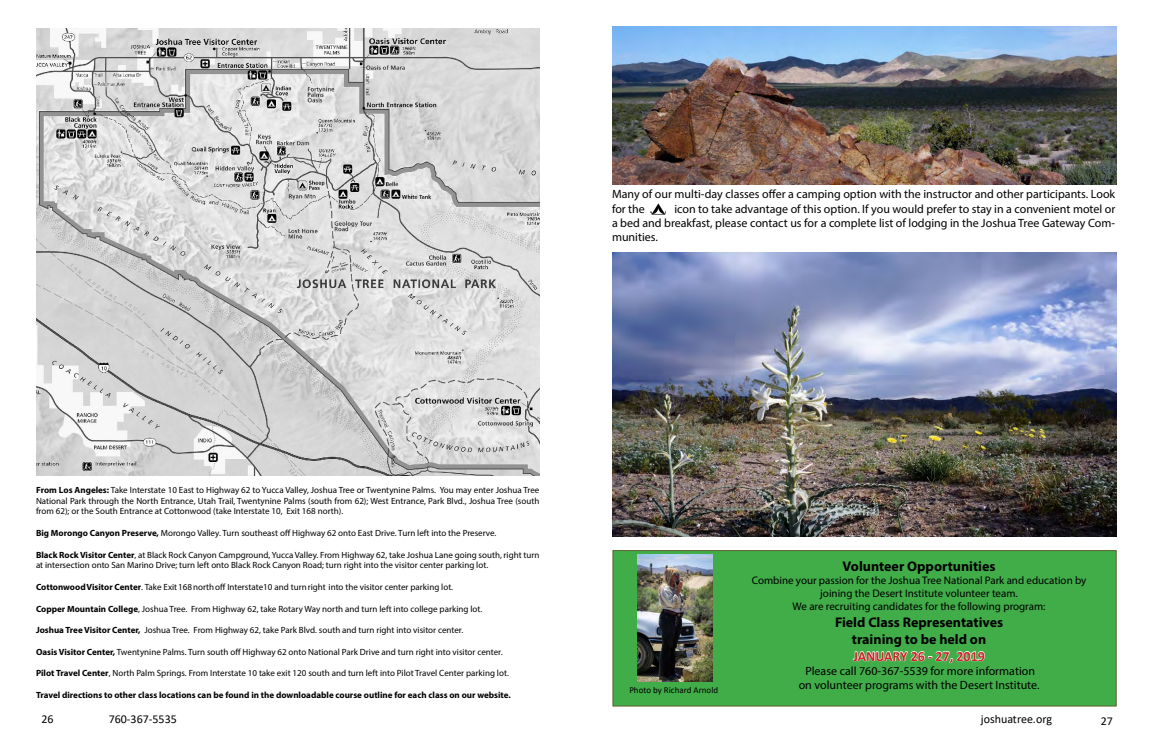
<style>
.page{position:relative;width:1152px;height:756px;background:#fff}
.page>*{position:absolute;margin:0;border:0;box-sizing:border-box;transform-origin:0 0}
.t1{font:700 14px/16.8px "Myriad Pro";color:#000;text-align:center}
.t2{font:700 14px "Calibri";color:#d2232a}
.t3{font:12px/14.4px "Myriad Pro";color:#000}
.t4{font:12px "Calibri";color:#000}
.t5{font:11px/13.2px "Myriad Pro";color:#000;text-align:center}
.t6{font:9px/10.8px "Myriad Pro";color:#000;text-align:justify}
.t7{font:700 9px "Myriad Pro";color:#000}
.t8{font:9px "Calibri";color:#000}
.s1{font-weight:700}
.s2{font-size:11px}
</style>
<div class="page">
<img style="left:36px;top:28px;width:504px;height:448px">
<img style="left:651px;top:203px;width:15px;height:12px">
<img style="left:612px;top:27px;width:504px;height:157px">
<div style="left:612px;top:550px;width:505px;height:157px;background:#41ad49;border:1px solid #5b632b"></div>
<img style="left:637px;top:555px;width:75px;height:127px">
<svg style="left:853px;top:651px;width:132px;height:12px"></svg>
<img style="left:612px;top:252px;width:504px;height:284px">
<h2 class="t3" style="left:612px;top:187px;width:505px">Many of our multi-day classes offer a camping option with the instructor and other participants. Look for the</h2>
<h2 class="t3" style="left:612px;top:201px;width:505px;text-align:justify;text-indent:62px">icon to take advantage of this option. If you would prefer to stay in a convenient motel or a bed and breakfast, please contact us for a complete list of lodging in the Joshua Tree Gateway Com&shy;munities.</h2>
<p class="t6" style="left:36px;top:484px;width:505px"><span class="s1">F</span><span class="s1">rom</span> <span class="s1">L</span><span class="s1">os</span> <span class="s1">A</span><span class="s1">ngeles</span><span class="s1">:</span> Take Interstate 10 East to Highway 62 to Yucca Valley, Joshua Tree or Twentynine Palms. You may enter Joshua Tree National Park through the North Entrance, Utah Trail, Twentynine Palms (south from 62); West Entrance, Park Blvd., Joshua Tree (south from 62); or the South Entrance at Cottonwood (take Interstate 10, Exit 168 north).</p>
<p class="t6" style="left:36px;top:528px;width:462px"><span class="s1">Big Morongo Canyon Preserve,</span> Morongo Valley. Turn southeast off Highway 62 onto East Drive. Turn left into the Preserve.</p>
<p class="t6" style="left:36px;top:549px;width:505px"><span class="s1">Black Rock Visitor Center</span>, at Black Rock Canyon Campground, Yucca Valley. From Highway 62, take Joshua Lane going south, right turn at intersection onto San Marino Drive; turn left onto Black Rock Canyon Road; turn right into the visitor center parking lot.</p>
<p class="t6" style="left:36px;top:582px;width:419px"><span class="s1">Cottonwood Visitor Center</span>. Take Exit 168 north off Interstate 10 and turn right into the visitor center parking lot.</p>
<p class="t6" style="left:36px;top:603px;width:448px"><span class="s1">Copper Mountain College</span>, Joshua Tree. From Highway 62, take Rotary Way north and turn left into college parking lot.</p>
<p class="t6" style="left:36px;top:625px;width:429px"><span class="s1">Joshua Tree Visitor Center,</span> Joshua Tree. From Highway 62, take Park Blvd. south and turn right into visitor center.</p>
<p class="t6" style="left:36px;top:646px;width:468px"><span class="s1">Oasis Visitor Center,</span> Twentynine Palms. Turn south off Highway 62 onto National Park Drive and turn right into visitor center.</p>
<p class="t6" style="left:36px;top:668px;width:474px"><span class="s1">Pilot Travel Center</span>, North Palm Springs. From Interstate 10 take exit 120 south and turn left into Pilot Travel Center parking lot.</p>
<p class="t7" style="left:36px;top:689px;width:476px">Travel directions to other class locations can be found in the downloadable course outline for each class on our website.</p>
<h2 class="t4" style="left:42px;top:711px;width:14px">26</h2>
<h2 class="t4" style="left:109px;top:711px;width:70px">760-367-5535</h2>
<h2 class="t4" style="left:981px;top:711px;width:73px">joshuatree.org</h2>
<h2 class="t4" style="left:1101px;top:713px;width:14px">27</h2>
<h1 class="t1" style="left:843px;top:557px;width:154px">Volunteer Opportunities</h1>
<p class="t5" style="left:752px;top:573px;width:336px">Combine your passion for the Joshua Tree National Park and education by joining the Desert Institute volunteer team.<br>We are recruiting candidates for the following program:</p>
<h1 class="t1" style="left:835px;top:613px;width:170px">Field Class Representatives training to be held on</h1>
<h1 class="t2" style="left:853px;top:646px;width:133px">JANUARY 26 - 27, 2019</h1>
<h2 class="t3" style="left:799px;top:664px;width:242px;text-align:center">Please call 760-367-5539 for more information on volunteer programs with the Desert Institute<span class="s2">.</span></h2>
<p class="t8" style="left:629px;top:684px;width:90px">Photo by Richard Arnold</p>
</div>
